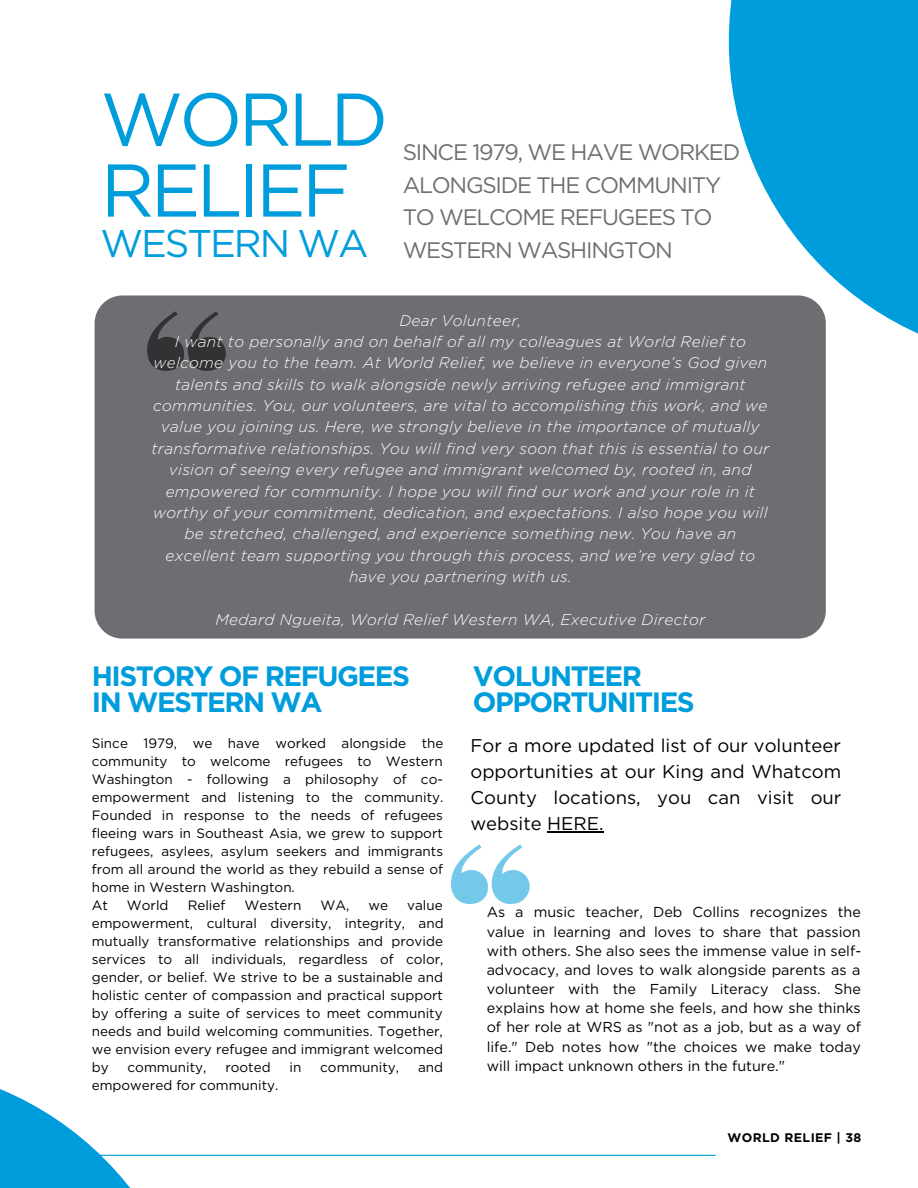
<style>
.page{position:relative;width:918px;height:1188px;background:#fff}
.page>*{position:absolute;margin:0;border:0;box-sizing:border-box;transform-origin:0 0}
.t1{font:74.55px/70.8px "Gotham";letter-spacing:-.055em;color:#009ddc}
.t2{font:38.55px "Gotham";letter-spacing:-.055em;color:#009ddc}
.t3{font:700 27.9px/25.8px "Gotham";letter-spacing:-.055em;color:#009ddc}
.t4{font:22.35px/32.7px "Gotham";letter-spacing:-.055em;color:#6d6e71}
.t5{font:18.45px/25.8px "Gotham";color:#000;text-align:justify}
.t6{font:italic 300 15.45px/21.3px "Gotham";letter-spacing:.02em;color:#fff;text-align:center}
.t7{font:14.4px/19.2px "Gotham";color:#000;text-align:justify}
.t8{font:13.5px/18px "Gotham";color:#000}
.t9{font:700 12.45px "Gotham";letter-spacing:.03em;color:#000}
</style>
<div class="page">
<div style="left:95px;top:295px;width:731px;height:344px;background:#6d6e71;border-radius:28px"></div>
<svg style="left:147px;top:311px;width:79px;height:60px"></svg>
<hr style="left:95px;top:1155px;width:621px;height:1px;background:#009ddc">
<svg style="left:729px;top:0;width:189px;height:362px;fill:#009ddc"></svg>
<svg style="left:0;top:1089px;width:198px;height:99px"></svg>
<hr style="left:547px;top:831px;width:52px;height:1px;background:#000">
<svg style="left:451px;top:844px;width:79px;height:60px"></svg>
<h1 class="t1" style="left:101px;top:82px;width:289px">WORLD<br>RELIEF</h1>
<h2 class="t2" style="left:101px;top:219px;width:269px">WESTERN WA</h2>
<h3 class="t4" style="left:403px;top:135px;width:339px">SINCE 1979, WE HAVE WORKED<br>ALONGSIDE THE COMMUNITY<br>TO WELCOME REFUGEES TO<br>WESTERN WASHINGTON</h3>
<p class="t6" style="left:152px;top:309px;width:619px">Dear Volunteer,<br>I want to personally and on behalf of all my colleagues at World Relief to welcome you to the team. At World Relief, we believe in everyone’s God given talents and skills to walk alongside newly arriving refugee and immigrant communities. You, our volunteers, are vital to accomplishing this work, and we value you joining us. Here, we strongly believe in the importance of mutually transformative relationships. You will find very soon that this is essential to our vision of seeing every refugee and immigrant welcomed by, rooted in, and empowered for community. I hope you will find our work and your role in it worthy of your commitment, dedication, and expectations. I also hope you will be stretched, challenged, and experience something new. You have an excellent team supporting you through this process, and we’re very glad to have you partnering with us.</p>
<p class="t6" style="left:216px;top:608px;width:491px">Medard Ngueita, World Relief Western WA, Executive Director</p>
<h3 class="t3" style="left:92px;top:664px;width:320px">HISTORY OF REFUGEES<br>IN WESTERN WA</h3>
<p class="t8" style="left:92px;top:734px;width:353px">Since 1979, we have worked alongside the community to welcome refugees to Western Washington - following a philosophy of co&shy;empowerment and listening to the community.<br>Founded in response to the needs of refugees fleeing wars in Southeast Asia, we grew to support refugees, asylees, asylum seekers and immigrants from all around the world as they rebuild a sense of home in Western Washington.<br>At</p>
<p class="t8" style="left:127px;top:896px;width:43px">World</p>
<p class="t8" style="left:188px;top:896px;width:39px">Relief</p>
<p class="t8" style="left:245px;top:896px;width:58px">Western</p>
<p class="t8" style="left:320px;top:896px;width:30px">WA,</p>
<p class="t8" style="left:368px;top:896px;width:21px">we</p>
<p class="t8" style="left:92px;top:896px;width:353px;text-align:justify;text-indent:315px">value empowerment, cultural diversity, integrity, and mutually transformative relationships and provide services to all individuals, regardless of color, gender, or belief. We strive to be a sustainable and holistic center of compassion and practical support by offering a suite of services to meet community needs and build welcoming communities. Together, we envision every refugee and immigrant welcomed by</p>
<p class="t8" style="left:128px;top:1058px;width:80px">community,</p>
<p class="t8" style="left:225px;top:1058px;width:47px">rooted</p>
<p class="t8" style="left:290px;top:1058px;width:13px">in</p>
<p class="t8" style="left:320px;top:1058px;width:80px">community,</p>
<p class="t8" style="left:418px;top:1058px;width:27px">and</p>
<p class="t8" style="left:92px;top:1076px;width:188px">empowered for community.</p>
<h3 class="t3" style="left:473px;top:664px;width:223px">VOLUNTEER<br>OPPORTUNITIES</h3>
<p class="t5" style="left:470px;top:733px;width:373px">For a more updated list of our volunteer opportunities at our King and Whatcom County locations, you can visit our website HERE.</p>
<p class="t7" style="left:487px;top:902px;width:376px">As a music teacher, Deb Collins recognizes the value in learning and loves to share that passion with others. She also sees the immense value in self&shy;advocacy, and loves to walk alongside parents as a volunteer with the Family Literacy class. She explains how at home she feels, and how she thinks of her role at WRS as "not as a job, but as a way of life." Deb notes how "the choices we make today will impact unknown others in the future."</p>
<p class="t9" style="left:728px;top:1129px;width:135px">WORLD RELIEF | 38</p>
</div>
